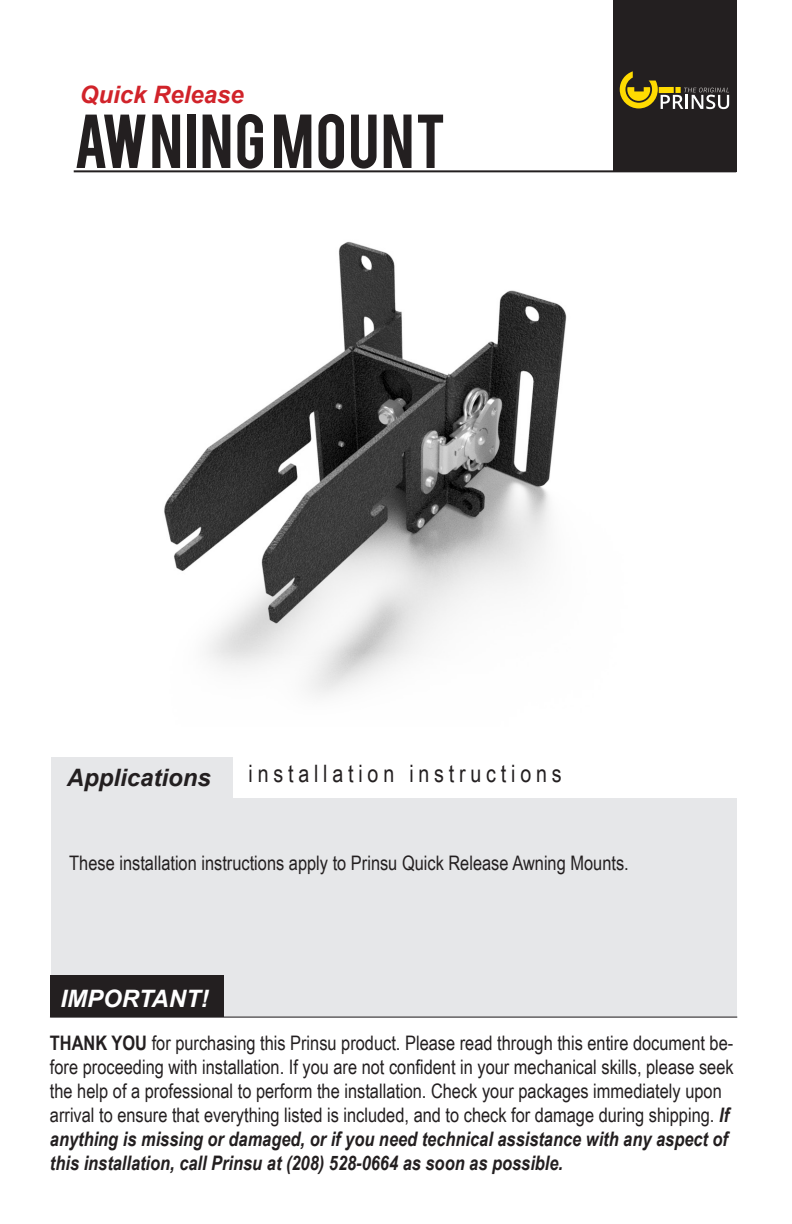
<style>
.page{position:relative;width:792px;height:1224px;background:#fff}
.page>*{position:absolute;margin:0;border:0;box-sizing:border-box;transform-origin:0 0}
.t1{font:60px "Bebas";letter-spacing:.025em;color:#231f20}
.t2{font:24px "Arial Narrow";letter-spacing:.2em;color:#231f20}
.t3{font:italic 700 24px "Arial";color:#d1232a}
.t4{font:italic 700 24px "Arial";color:#231f20}
.t5{font:italic 700 24px "Arial";color:#fff}
.t6{font:20px/24px "Arial Narrow";color:#231f20}
.s1{font-weight:700}
.s2{font-weight:700;font-style:italic}
</style>
<div class="page">
<div style="left:613px;top:0;width:123px;height:171px;background:#231f20"></div>
<div style="left:51px;top:758px;width:685px;height:260px;background:#e6e7e9"></div>
<div style="left:50px;top:976px;width:173px;height:41px;background:#231f20"></div>
<hr style="left:50px;top:1017px;width:687px;height:1px;background:#231f20">
<div style="left:234px;top:756px;width:505px;height:41px;background:#fff"></div>
<hr style="left:74px;top:170px;width:662px;height:2px;background:#231f20">
<svg style="left:620px;top:71px;width:109px;height:38px"></svg>
<img style="left:164px;top:241px;width:403px;height:455px">
<p class="t3" style="left:80px;top:79px;width:166px">Quick Release</p>
<p class="t1" style="left:74px;top:98px;width:374px">AWNING MOUNT</p>
<p class="t4" style="left:67px;top:762px;width:146px">Applications</p>
<p class="t2" style="left:249px;top:756px;width:315px">installation instructions</p>
<p class="t6" style="left:69px;top:850px;width:561px">These installation instructions apply to Prinsu Quick Release Awning Mounts.</p>
<p class="t5" style="left:60px;top:983px;width:150px">IMPORTANT!</p>
<p class="t6" style="left:50px;top:1030px;width:685px"><span class="s1">THANK YOU</span> for purchasing this Prinsu product. Please read through this entire document be&shy;fore proceeding with installation. If you are not confident in your mechanical skills, please seek the help of a professional to perform the installation. Check your packages immediately upon arrival to ensure that everything listed is included, and to check for damage during shipping. <span class="s2">If anything is missing or damaged, or if you need technical assistance with any aspect of this installation, call Prinsu at (208) 528-0664 as soon as possible.</span></p>
</div>
